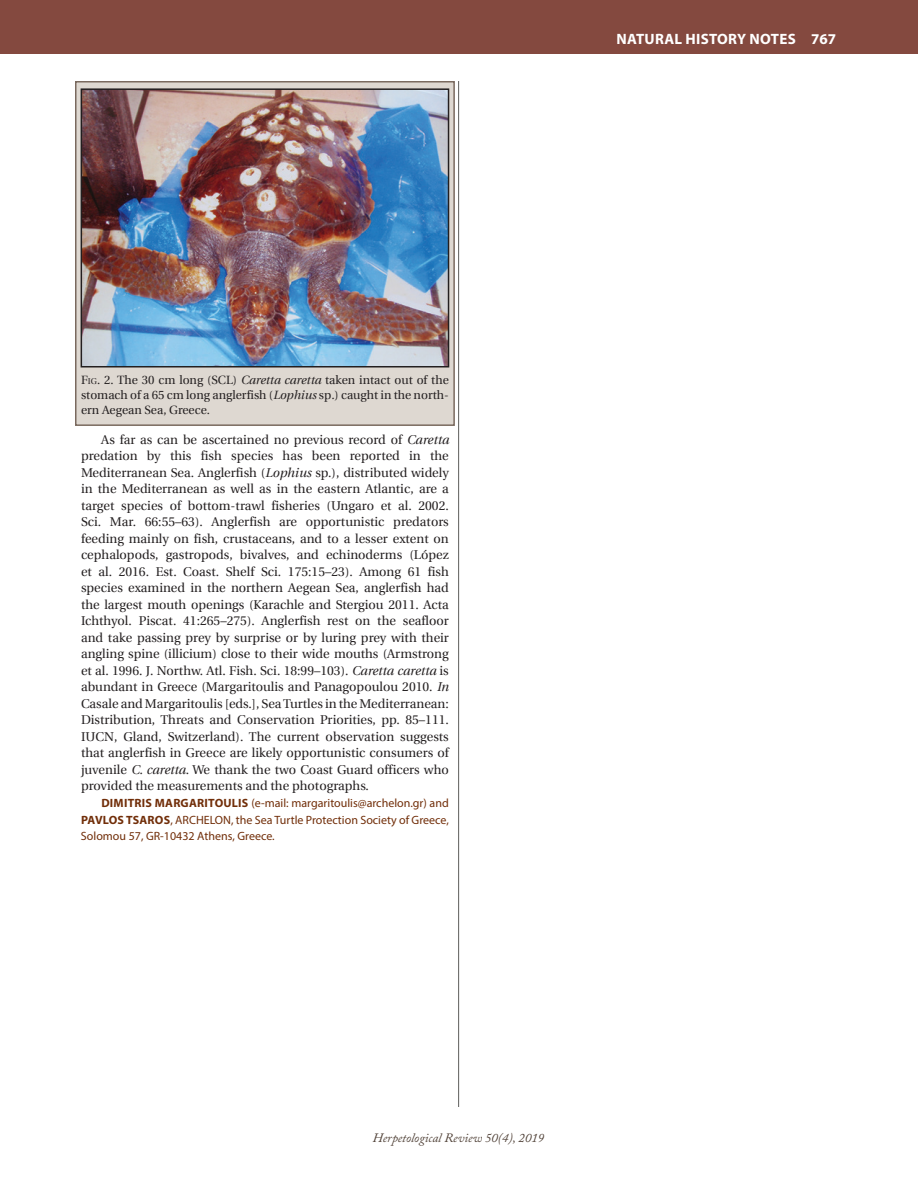
<style>
.page{position:relative;width:918px;height:1188px;background:#fff}
.page>*{position:absolute;margin:0;border:0;box-sizing:border-box;transform-origin:0 0}
.t1{font:700 15px "Myriad Pro";letter-spacing:.02em;color:#fff}
.t2{font:12.75px/16.5px "Utopia";color:#231f20;text-align:justify}
.t3{font:italic 12.75px "Adobe Caslon Pro";color:#504137}
.Geo_Dist_authors{font:12px/16.5px "Myriad Pro";color:#712e09;text-align:justify}
.t4{font:12px/15px "Utopia";color:#231f20;text-align:justify}
.s1{font-style:inherit}
.s2{font-size:8.4px}
.s3{font-style:italic}
.s4{font-weight:700}
</style>
<div class="page">
<hr style="left:458px;top:81px;width:1px;height:1026px;background:#5e5e5c">
<div style="left:0;top:0;width:918px;height:54px;background:#84493f"></div>
<div style="left:75px;top:81px;width:380px;height:345px;background:#ded8d1;border:2px solid #7a6a5f"></div>
<img style="left:84px;top:91px;width:362px;height:274px">
<div style="left:81px;top:88px;width:368px;height:280px;border:2px solid #231f20"></div>
<p class="t1" style="left:616px;top:29px;width:221px">NATURAL HISTORY NOTES 767</p>
<p class="t4" style="left:81px;top:372px;width:369px"><span class="s1">F</span><span class="s2">ig</span><span class="s1">.</span> 2. The 30 cm long (SCL) <span class="s3">Caretta caretta</span> taken intact out of the stomach of a 65 cm long anglerfish (<span class="s3">Lophius</span> sp<span class="s3">.</span>) caught in the north&shy;ern Aegean Sea, Greece.</p>
<p class="t2" style="left:81px;top:432px;width:369px;text-indent:20px">As far as can be ascertained no previous record of <span class="s3">Caretta </span>predation by this fish species has been reported in the Mediterranean Sea. Anglerfish (<span class="s3">Lophius</span> sp.), distributed widely in the Mediterranean as well as in the eastern Atlantic, are a target species of bottom-trawl fisheries (Ungaro et al. 2002.<br>Sci. Mar. 66:55–63). Anglerfish are opportunistic predators feeding mainly on fish, crustaceans, and to a lesser extent on cephalopods, gastropods, bivalves, and echinoderms (López et al. 2016. Est. Coast. Shelf Sci. 175:15–23). Among 61 fish species examined in the northern Aegean Sea, anglerfish had the largest mouth openings (Karachle and Stergiou 2011. Acta Ichthyol. Piscat. 41:265–275). Anglerfish rest on the seafloor and take passing prey by surprise or by luring prey with their angling spine (illicium) close to their wide mouths (Armstrong et al. 1996. J. Northw. Atl. Fish. Sci. 18:99–103). <span class="s3">Caretta caretta</span> is abundant in Greece (Margaritoulis and Panagopoulou 2010. <span class="s3">In </span>Casale and Margaritoulis [eds.], Sea Turtles in the Mediterranean:<br>Distribution, Threats and Conservation Priorities, pp. 85–111.<br>IUCN, Gland, Switzerland). The current observation suggests that anglerfish in Greece are likely opportunistic consumers of juvenile <span class="s3">C. caretta</span>. We thank the two Coast Guard officers who provided the measurements and the photographs.</p>
<p class="Geo_Dist_authors" style="left:81px;top:795px;width:369px;text-indent:20px"><span class="s4">DIMITRIS MARGARITOULIS</span> (e-mail: margaritoulis@archelon.gr) and <span class="s4">PAVLOS TSAROS</span>, ARCHELON, the Sea Turtle Protection Society of Greece, Solomou 57, GR-10432 Athens, Greece.</p>
<p class="t3" style="left:373px;top:1130px;width:173px">Herpetological Review 50(4), 2019</p>
</div>
